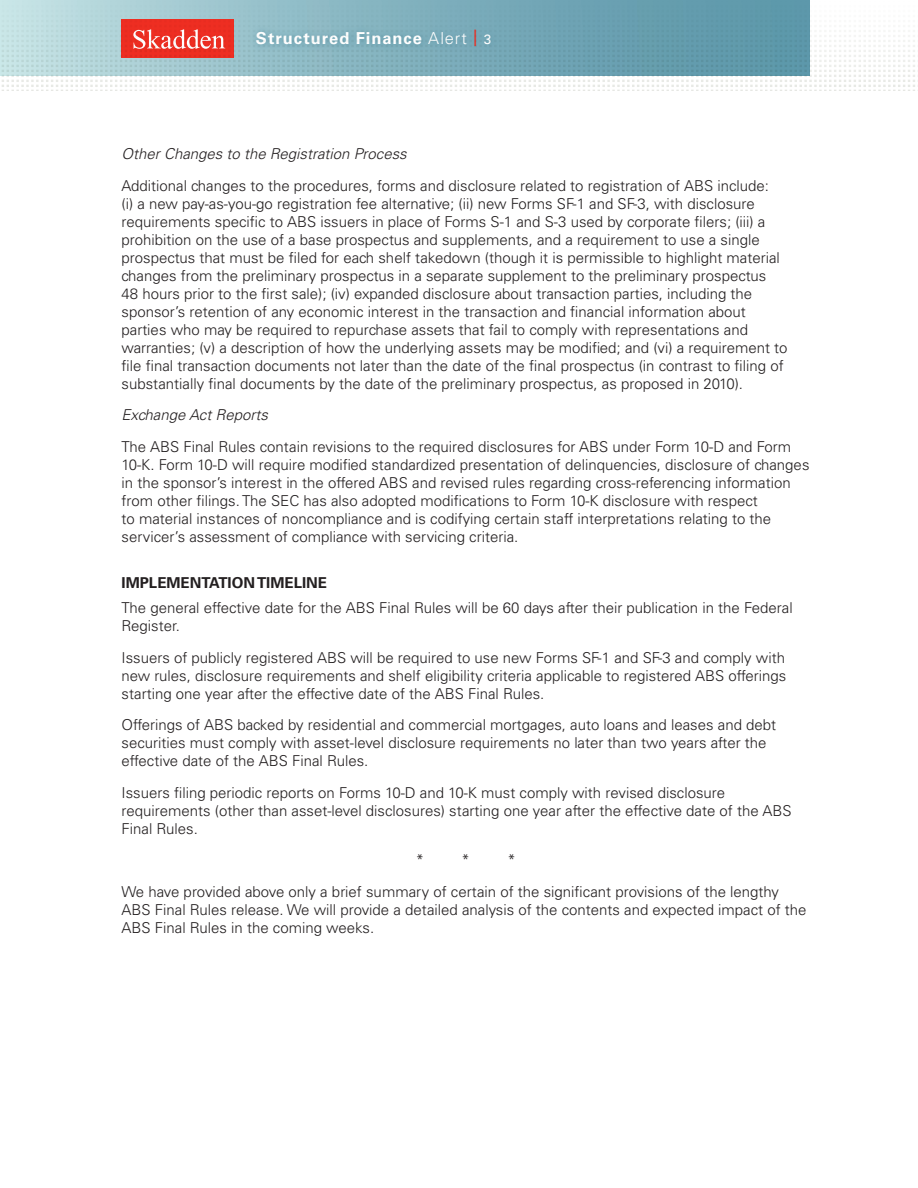
<style>
.page{position:relative;width:918px;height:1188px;background:#fff}
.page>*{position:absolute;margin:0;border:0;box-sizing:border-box;transform-origin:0 0}
.t1{font:700 16.5px "Univers LT Std";letter-spacing:.06em;color:#fff}
.Body_text{font:300 15px/18px "Univers LT Std";color:#231f20}
.Body_text-2{font:italic 300 15px "Univers LT Std";color:#231f20}
.Black_Header{font:700 15px "Univers LT Std";color:#231f20}
.s1{font-weight:300}
.s2{font-weight:400;color:#ee2e22}
.s3{font-weight:400;font-size:13.5px}
</style>
<div class="page">
<img style="left:0;top:0;width:915px;height:91px">
<p class="t1" style="left:256px;top:28px;width:237px">Structured Finance <span class="s1">Alert</span> <span class="s2">|</span> <span class="s3">3</span></p>
<p class="Body_text-2" style="left:122px;top:145px;width:287px">Other Changes to the Registration Process</p>
<p class="Body_text" style="left:122px;top:177px;width:668px">Additional changes to the procedures, forms and disclosure related to registration of ABS include:<br>(i) a new pay-as-you-go registration fee alternative; (ii) new Forms SF-1 and SF-3, with disclosure requirements specific to ABS issuers in place of Forms S-1 and S-3 used by corporate filers; (iii) a prohibition on the use of a base prospectus and supplements, and a requirement to use a single prospectus that must be filed for each shelf takedown (though it is permissible to highlight material changes from the preliminary prospectus in a separate supplement to the preliminary prospectus<br>48 hours prior to the first sale); (iv) expanded disclosure about transaction parties, including the sponsor’s retention of any economic interest in the transaction and financial information about parties who may be required to repurchase assets that fail to comply with representations and warranties; (v) a description of how the underlying assets may be modified; and (vi) a requirement to file final transaction documents not later than the date of the final prospectus (in contrast to filing of substantially final documents by the date of the preliminary prospectus, as proposed in 2010).</p>
<p class="Body_text-2" style="left:122px;top:406px;width:148px">Exchange Act Reports</p>
<p class="Body_text" style="left:122px;top:438px;width:690px">The ABS Final Rules contain revisions to the required disclosures for ABS under Form 10-D and Form 10-K. Form 10-D will require modified standardized presentation of delinquencies, disclosure of changes in the sponsor’s interest in the offered ABS and revised rules regarding cross-referencing information from other filings. The SEC has also adopted modifications to Form 10-K disclosure with respect<br>to material instances of noncompliance and is codifying certain staff interpretations relating to the servicer’s assessment of compliance with servicing criteria.</p>
<p class="Black_Header" style="left:122px;top:574px;width:207px">IMPLEMENTATION TIMELINE</p>
<p class="Body_text" style="left:122px;top:599px;width:673px">The general effective date for the ABS Final Rules will be 60 days after their publication in the Federal<br>Register.</p>
<p class="Body_text" style="left:122px;top:648px;width:666px;text-align:justify">Issuers of publicly registered ABS will be required to use new Forms SF-1 and SF-3 and comply with new rules, disclosure requirements and shelf eligibility criteria applicable to registered ABS offerings starting one year after the effective date of the ABS Final Rules.</p>
<p class="Body_text" style="left:122px;top:716px;width:656px">Offerings of ABS backed by residential and commercial mortgages, auto loans and leases and debt securities must comply with asset-level disclosure requirements no later than two years after the effective date of the ABS Final Rules.</p>
<p class="Body_text" style="left:122px;top:783px;width:672px">Issuers filing periodic reports on Forms 10-D and 10-K must comply with revised disclosure requirements (other than asset-level disclosures) starting one year after the effective date of the ABS<br>Final Rules.</p>
<p class="Body_text" style="left:416px;top:851px;width:10px">*</p>
<p class="Body_text" style="left:462px;top:851px;width:10px">*</p>
<p class="Body_text" style="left:507px;top:851px;width:10px">*</p>
<p class="Body_text" style="left:122px;top:882px;width:687px">We have provided above only a brief summary of certain of the significant provisions of the lengthy<br>ABS Final Rules release. We will provide a detailed analysis of the contents and expected impact of the<br>ABS Final Rules in the coming weeks.</p>
</div>
